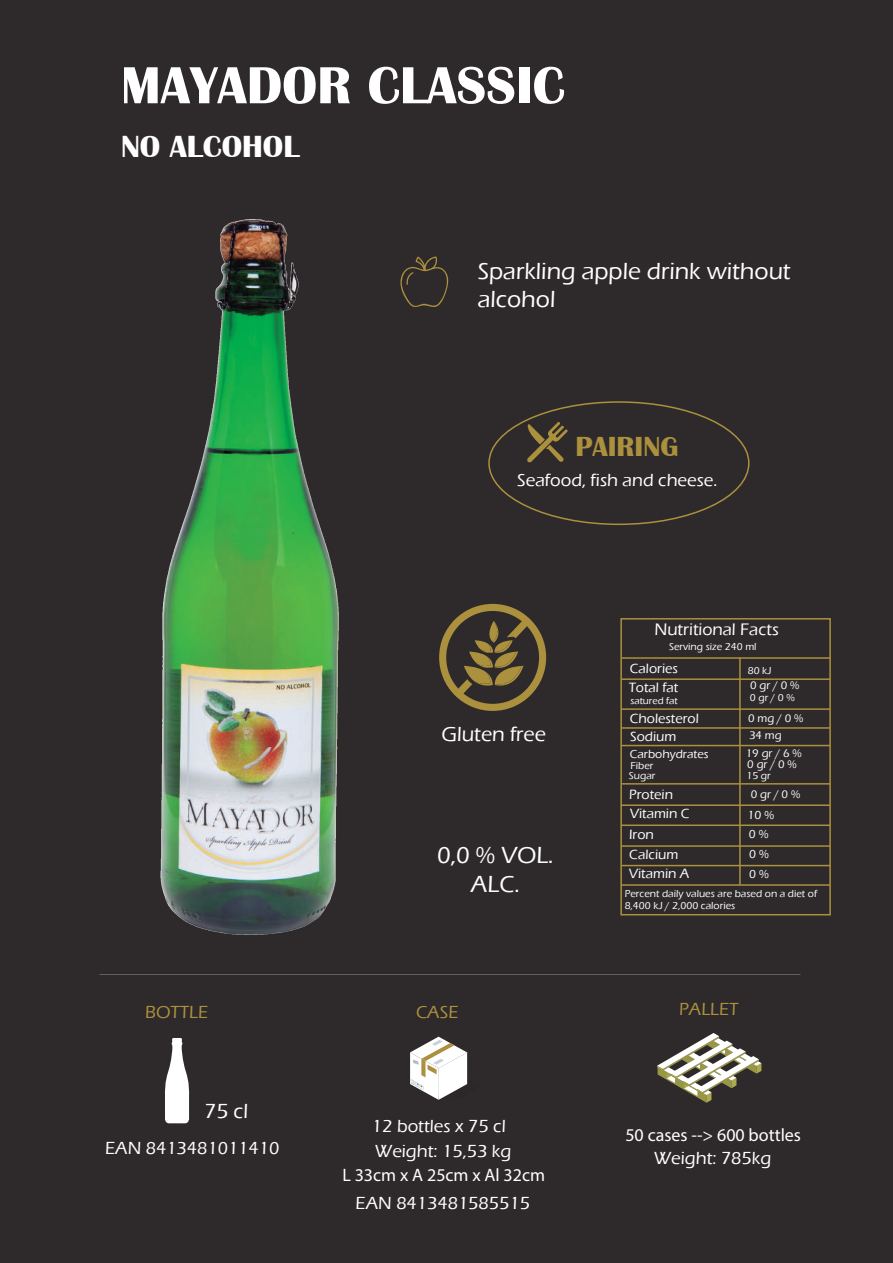
<style>
.page{position:relative;width:893px;height:1263px;background:#2e2a2b}
.page>*{position:absolute;margin:0;border:0;box-sizing:border-box;transform-origin:0 0}
.t1{font:700 54px "Britannic";color:#fff}
.t2{font:700 31.5px "Britannic";color:#fff}
.t3{font:700 28.35px "Britannic";color:#ab903d}
.t4{font:500 24px/28.8px "Eras ITC";color:#fff;text-align:center}
.t5{font:500 21px "Eras ITC";color:#fff}
.t6{font:500 18px "Eras ITC";color:#fff}
.t7{font:18px "Myriad Pro";color:#fff}
.t8{font:500 18px "Eras ITC";color:#ab903d}
.t9{font:500 17.1px "Eras ITC";color:#fff}
.t10{font:500 13.8px "Eras ITC";color:#fff}
.t11{font:500 12.15px "Eras ITC";color:#fff}
.t12{font:500 11.4px "Eras ITC";color:#fff}
.t13{font:500 10.35px/12.5px "Eras ITC";color:#fff}
.t14{font:500 10.05px "Eras ITC";color:#fff}
</style>
<div class="page">
<svg style="left:165px;top:1038px;width:24px;height:85px"></svg>
<svg style="left:439px;top:604px;width:107px;height:107px"></svg>
<svg style="left:657px;top:1033px;width:104px;height:70px"></svg>
<svg style="left:410px;top:1037px;width:58px;height:63px"></svg>
<img style="left:160px;top:219px;width:179px;height:716px">
<svg style="left:400px;top:256px;width:48px;height:51px"></svg>
<svg style="left:527px;top:422px;width:41px;height:41px"></svg>
<div style="left:620px;top:618px;width:211px;height:297px;border:2px solid #ab903d"></div>
<hr style="left:621px;top:745px;width:209px;height:1px;background:#ab903d">
<hr style="left:621px;top:708px;width:209px;height:2px;background:#ab903d">
<hr style="left:621px;top:678px;width:209px;height:2px;background:#ab903d">
<hr style="left:622px;top:657px;width:209px;height:2px;background:#ab903d">
<hr style="left:739px;top:657px;width:2px;height:228px;background:#ab903d">
<hr style="left:621px;top:783px;width:209px;height:1px;background:#ab903d">
<hr style="left:621px;top:804px;width:209px;height:2px;background:#ab903d">
<hr style="left:621px;top:824px;width:209px;height:2px;background:#ab903d">
<hr style="left:621px;top:845px;width:209px;height:2px;background:#ab903d">
<hr style="left:621px;top:865px;width:209px;height:1px;background:#ab903d">
<hr style="left:621px;top:884px;width:209px;height:2px;background:#ab903d">
<hr style="left:621px;top:727px;width:209px;height:2px;background:#ab903d">
<h1 class="t1" style="left:121px;top:55px;width:445px">MAYADOR CLASSIC</h1>
<h2 class="t2" style="left:121px;top:129px;width:180px">NO ALCOHOL</h2>
<h3 class="t4" style="left:478px;top:256px;width:314px;text-align:left">Sparkling apple drink without alcohol</h3>
<h3 class="t3" style="left:575px;top:431px;width:104px">PAIRING</h3>
<h3 class="t6" style="left:517px;top:470px;width:202px">Seafood, fish and cheese.</h3>
<h3 class="t9" style="left:654px;top:620px;width:126px">Nutritional Facts</h3>
<p class="t13" style="left:669px;top:640px;width:89px">Serving size 240 ml</p>
<h3 class="t10" style="left:630px;top:660px;width:50px">Calories</h3>
<p class="t13" style="left:748px;top:664px;width:25px">80 kJ</p>
<h3 class="t5" style="left:441px;top:723px;width:106px">Gluten free</h3>
<h3 class="t4" style="left:437px;top:841px;width:118px">0,0 % VOL.<br>ALC.</h3>
<h3 class="t10" style="left:629px;top:680px;width:51px">Total fat</h3>
<p class="t14" style="left:630px;top:695px;width:49px">satured fat</p>
<p class="t12" style="left:750px;top:678px;width:51px">0 gr / 0 %</p>
<p class="t13" style="left:750px;top:691px;width:46px">0 gr / 0 %</p>
<h3 class="t10" style="left:630px;top:710px;width:71px">Cholesterol</h3>
<p class="t12" style="left:748px;top:712px;width:57px">0 mg / 0 %</p>
<p class="t13" style="left:630px;top:759px;width:25px">Fiber</p>
<h3 class="t10" style="left:630px;top:728px;width:48px">Sodium</h3>
<p class="t12" style="left:749px;top:729px;width:34px">34 mg</p>
<p class="t12" style="left:746px;top:747px;width:57px">19 gr / 6 %</p>
<p class="t11" style="left:630px;top:747px;width:80px">Carbohydrates</p>
<h3 class="t10" style="left:629px;top:787px;width:45px">Protein</h3>
<p class="t12" style="left:747px;top:757px;width:51px">0 gr / 0 %</p>
<p class="t13" style="left:629px;top:770px;width:28px">Sugar</p>
<p class="t13" style="left:746px;top:769px;width:26px">15 gr</p>
<p class="t12" style="left:751px;top:788px;width:51px">0 gr / 0 %</p>
<h3 class="t10" style="left:630px;top:806px;width:61px">Vitamin C</h3>
<p class="t11" style="left:747px;top:808px;width:28px">10 %</p>
<h3 class="t10" style="left:629px;top:847px;width:50px">Calcium</h3>
<p class="t11" style="left:749px;top:847px;width:21px">0 %</p>
<p class="t13" style="left:625px;top:887px;width:194px">Percent daily values are based on a diet of<br>8,400 kJ / 2,000 calories</p>
<h3 class="t10" style="left:629px;top:827px;width:26px">Iron</h3>
<p class="t11" style="left:749px;top:827px;width:21px">0 %</p>
<h3 class="t10" style="left:629px;top:866px;width:62px">Vitamin A</h3>
<p class="t11" style="left:749px;top:868px;width:21px">0 %</p>
<h3 class="t8" style="left:145px;top:1002px;width:65px">BOTTLE</h3>
<h3 class="t8" style="left:416px;top:1002px;width:44px">CASE</h3>
<h3 class="t8" style="left:679px;top:998px;width:61px">PALLET</h3>
<h3 class="t5" style="left:204px;top:1099px;width:45px">75 cl</h3>
<h3 class="t6" style="left:372px;top:1116px;width:135px">12 bottles x 75 cl</h3>
<h3 class="t6" style="left:105px;top:1137px;width:176px">EAN 8413481011410</h3>
<h3 class="t6" style="left:375px;top:1141px;width:138px">Weight: 15,53 kg</h3>
<h3 class="t7" style="left:342px;top:1164px;width:204px">L 33cm x A 25cm x Al 32cm</h3>
<h3 class="t6" style="left:356px;top:1193px;width:176px">EAN 8413481585515</h3>
<h3 class="t7" style="left:625px;top:1123px;width:177px">50 cases --&gt; 600 bottles</h3>
<h3 class="t6" style="left:654px;top:1148px;width:119px">Weight: 785kg</h3>
</div>
